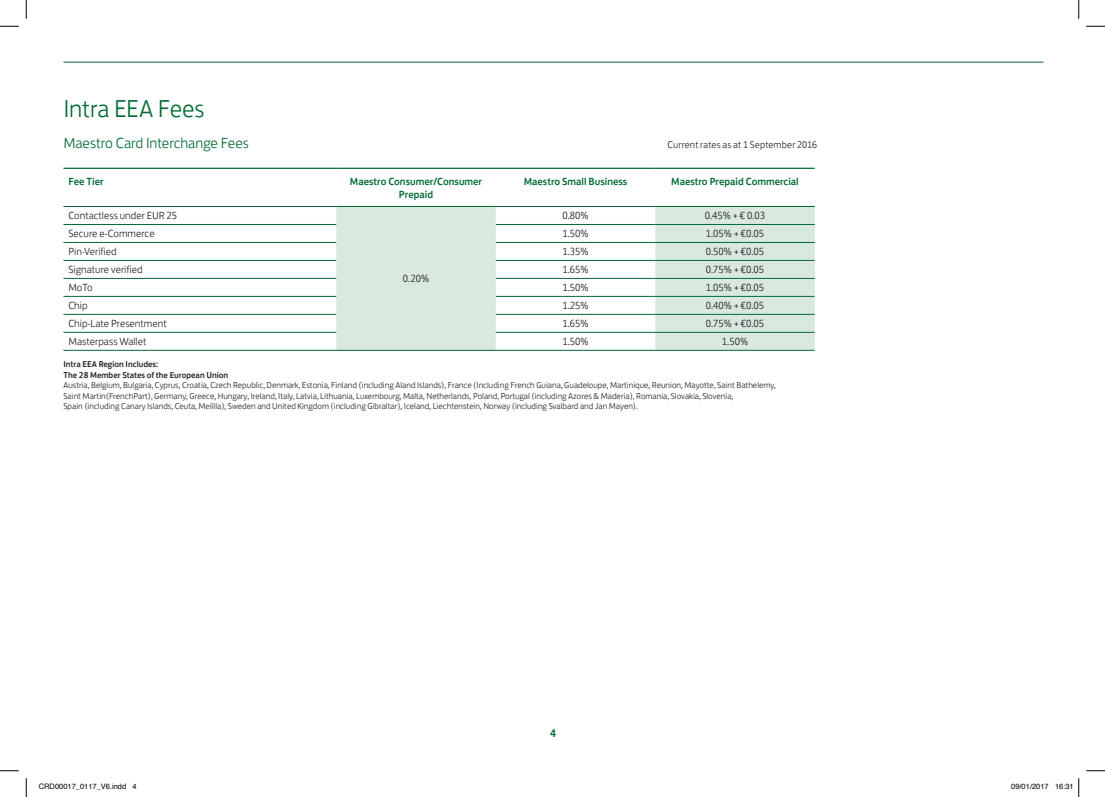
<style>
.page{position:relative;width:1105px;height:797px;background:#fff}
.page>*{position:absolute;margin:0;border:0;box-sizing:border-box;transform-origin:0 0}
.OD_PAGE_HEADLINE_T3{font:300 25px "Lloyds Bank Jack";letter-spacing:-.005em;color:#006b32}
.OD_STANDFIRST_T3{font:300 15px "Lloyds Bank Jack";letter-spacing:-.005em;color:#006b32}
.OD_PAGE_NUMBERS{font:500 11.25px "Lloyds Bank Jack";color:#006b32}
.OD_TABLE_BODY{font:300 10.62px "Lloyds Bank Jack";color:#231f20}
.OD_TABLE_HEADER{font:500 10.62px/12.5px "Lloyds Bank Jack";color:#006b32;text-align:center}
.OD_STANDFIRST_T3-2{font:300 10px "Lloyds Bank Jack";letter-spacing:.015em;color:#231f20}
.OD_TABLE_FOOTER{font:300 8.75px/10.6px "Lloyds Bank Jack";color:#231f20}
.t1{font:7.5px "Helvetica";color:#000}
.s1{font-weight:500}
</style>
<div class="page">
<svg style="left:336px;top:207px;width:479px;height:143px;fill:#dae9df"></svg>
<hr style="left:63px;top:224px;width:273px;height:1px;background:#006b32">
<hr style="left:496px;top:224px;width:159px;height:1px;background:#006b32">
<hr style="left:655px;top:224px;width:160px;height:1px;background:#006b32">
<hr style="left:63px;top:242px;width:273px;height:1px;background:#006b32">
<hr style="left:496px;top:242px;width:159px;height:1px;background:#006b32">
<hr style="left:655px;top:242px;width:160px;height:1px;background:#006b32">
<hr style="left:63px;top:260px;width:273px;height:1px;background:#006b32">
<hr style="left:496px;top:260px;width:159px;height:1px;background:#006b32">
<hr style="left:655px;top:260px;width:160px;height:1px;background:#006b32">
<hr style="left:63px;top:278px;width:273px;height:1px;background:#006b32">
<hr style="left:496px;top:278px;width:159px;height:1px;background:#006b32">
<hr style="left:655px;top:278px;width:160px;height:1px;background:#006b32">
<hr style="left:63px;top:296px;width:273px;height:1px;background:#006b32">
<hr style="left:496px;top:296px;width:159px;height:1px;background:#006b32">
<hr style="left:655px;top:296px;width:160px;height:1px;background:#006b32">
<hr style="left:63px;top:314px;width:273px;height:1px;background:#006b32">
<hr style="left:496px;top:314px;width:159px;height:1px;background:#006b32">
<hr style="left:655px;top:314px;width:160px;height:1px;background:#006b32">
<hr style="left:63px;top:168px;width:273px;height:1px;background:#006b32">
<hr style="left:336px;top:168px;width:160px;height:1px;background:#006b32">
<hr style="left:496px;top:168px;width:159px;height:1px;background:#006b32">
<hr style="left:655px;top:168px;width:160px;height:1px;background:#006b32">
<hr style="left:63px;top:206px;width:273px;height:1px;background:#006b32">
<hr style="left:496px;top:206px;width:159px;height:1px;background:#006b32">
<hr style="left:655px;top:206px;width:160px;height:1px;background:#006b32">
<hr style="left:336px;top:206px;width:160px;height:1px;background:#006b32">
<hr style="left:63px;top:332px;width:273px;height:1px;background:#006b32">
<hr style="left:496px;top:332px;width:159px;height:1px;background:#006b32">
<hr style="left:655px;top:332px;width:160px;height:1px;background:#006b32">
<hr style="left:63px;top:350px;width:273px;height:1px;background:#006b32">
<hr style="left:336px;top:350px;width:160px;height:1px;background:#006b32">
<hr style="left:496px;top:350px;width:159px;height:1px;background:#006b32">
<hr style="left:655px;top:350px;width:160px;height:1px;background:#006b32">
<hr style="left:63px;top:62px;width:980px;height:1px;background:#006b32">
<svg style="left:0;top:25px;width:19px;height:2px"></svg>
<svg style="left:1086px;top:25px;width:19px;height:2px"></svg>
<svg style="left:0;top:770px;width:19px;height:1px"></svg>
<svg style="left:1086px;top:770px;width:19px;height:1px"></svg>
<svg style="left:25px;top:0;width:2px;height:19px"></svg>
<svg style="left:25px;top:778px;width:2px;height:19px"></svg>
<svg style="left:1078px;top:0;width:1px;height:19px"></svg>
<svg style="left:1078px;top:778px;width:1px;height:19px"></svg>
<p class="OD_PAGE_HEADLINE_T3" style="left:63px;top:88px;width:143px">Intra EEA Fees</p>
<p class="OD_STANDFIRST_T3" style="left:63px;top:131px;width:187px">Maestro Card Interchange Fees</p>
<p class="OD_STANDFIRST_T3-2" style="left:668px;top:137px;width:151px">Current rates as at 1 September 2016</p>
<p class="OD_TABLE_HEADER" style="left:68px;top:174px;width:37px">Fee Tier</p>
<p class="OD_TABLE_HEADER" style="left:350px;top:174px;width:134px">Maestro Consumer/Consumer<br>Prepaid</p>
<p class="OD_TABLE_HEADER" style="left:524px;top:174px;width:105px">Maestro Small Business</p>
<p class="OD_TABLE_HEADER" style="left:671px;top:174px;width:129px">Maestro Prepaid Commercial</p>
<p class="OD_TABLE_BODY" style="left:68px;top:207px;width:110px">Contactless under EUR 25</p>
<p class="OD_TABLE_BODY" style="left:562px;top:207px;width:28px">0.80%</p>
<p class="OD_TABLE_BODY" style="left:705px;top:207px;width:62px">0.45% + € 0.03</p>
<p class="OD_TABLE_BODY" style="left:68px;top:225px;width:88px">Secure e-Commerce</p>
<p class="OD_TABLE_BODY" style="left:562px;top:225px;width:28px">1.50%</p>
<p class="OD_TABLE_BODY" style="left:706px;top:225px;width:60px">1.05% + €0.05</p>
<p class="OD_TABLE_BODY" style="left:68px;top:243px;width:50px">Pin-Verified</p>
<p class="OD_TABLE_BODY" style="left:562px;top:243px;width:28px">1.35%</p>
<p class="OD_TABLE_BODY" style="left:706px;top:243px;width:60px">0.50% + €0.05</p>
<p class="OD_TABLE_BODY" style="left:68px;top:261px;width:76px">Signature verified</p>
<p class="OD_TABLE_BODY" style="left:562px;top:261px;width:28px">1.65%</p>
<p class="OD_TABLE_BODY" style="left:706px;top:261px;width:60px">0.75% + €0.05</p>
<p class="OD_TABLE_BODY" style="left:68px;top:279px;width:26px">MoTo</p>
<p class="OD_TABLE_BODY" style="left:562px;top:279px;width:28px">1.50%</p>
<p class="OD_TABLE_BODY" style="left:706px;top:279px;width:60px">1.05% + €0.05</p>
<p class="OD_TABLE_BODY" style="left:68px;top:297px;width:21px">Chip</p>
<p class="OD_TABLE_BODY" style="left:562px;top:297px;width:28px">1.25%</p>
<p class="OD_TABLE_BODY" style="left:706px;top:297px;width:60px">0.40% + €0.05</p>
<p class="OD_TABLE_BODY" style="left:68px;top:315px;width:100px">Chip-Late Presentment</p>
<p class="OD_TABLE_BODY" style="left:562px;top:315px;width:28px">1.65%</p>
<p class="OD_TABLE_BODY" style="left:706px;top:315px;width:60px">0.75% + €0.05</p>
<p class="OD_TABLE_BODY" style="left:68px;top:333px;width:79px">Masterpass Wallet</p>
<p class="OD_TABLE_BODY" style="left:562px;top:333px;width:28px">1.50%</p>
<p class="OD_TABLE_BODY" style="left:722px;top:333px;width:28px">1.50%</p>
<p class="OD_TABLE_FOOTER" style="left:63px;top:358px;width:714px"><span class="s1">Intra EEA Region Includes:<br>The 28 Member States of the European Union<br></span>Austria, Belgium, Bulgaria, Cyprus, Croatia, Czech Republic, Denmark, Estonia, Finland (including Aland Islands), France (Including French Guiana, Guadeloupe, Martinique, Reunion, Mayotte, Saint Bathelemy, Saint Martin(FrenchPart), Germany, Greece, Hungary, Ireland, Italy, Latvia, Lithuania, Luxembourg, Malta, Netherlands, Poland, Portugal (including Azores &amp; Maderia), Romania, Slovakia, Slovenia,<br>Spain (including Canary Islands, Ceuta, Melilla), Sweden and United Kingdom (including Gibraltar), Iceland, Liechtenstein, Norway (including Svalbard and Jan Mayen).</p>
<p class="OD_TABLE_BODY" style="left:403px;top:270px;width:28px">0.20%</p>
<p class="OD_PAGE_NUMBERS" style="left:550px;top:723px;width:8px">4</p>
<p class="t1" style="left:39px;top:781px;width:99px">CRD00017_0117_V6.indd 4</p>
<p class="t1" style="left:1011px;top:781px;width:64px">09/01/2017 16:31</p>
</div>
